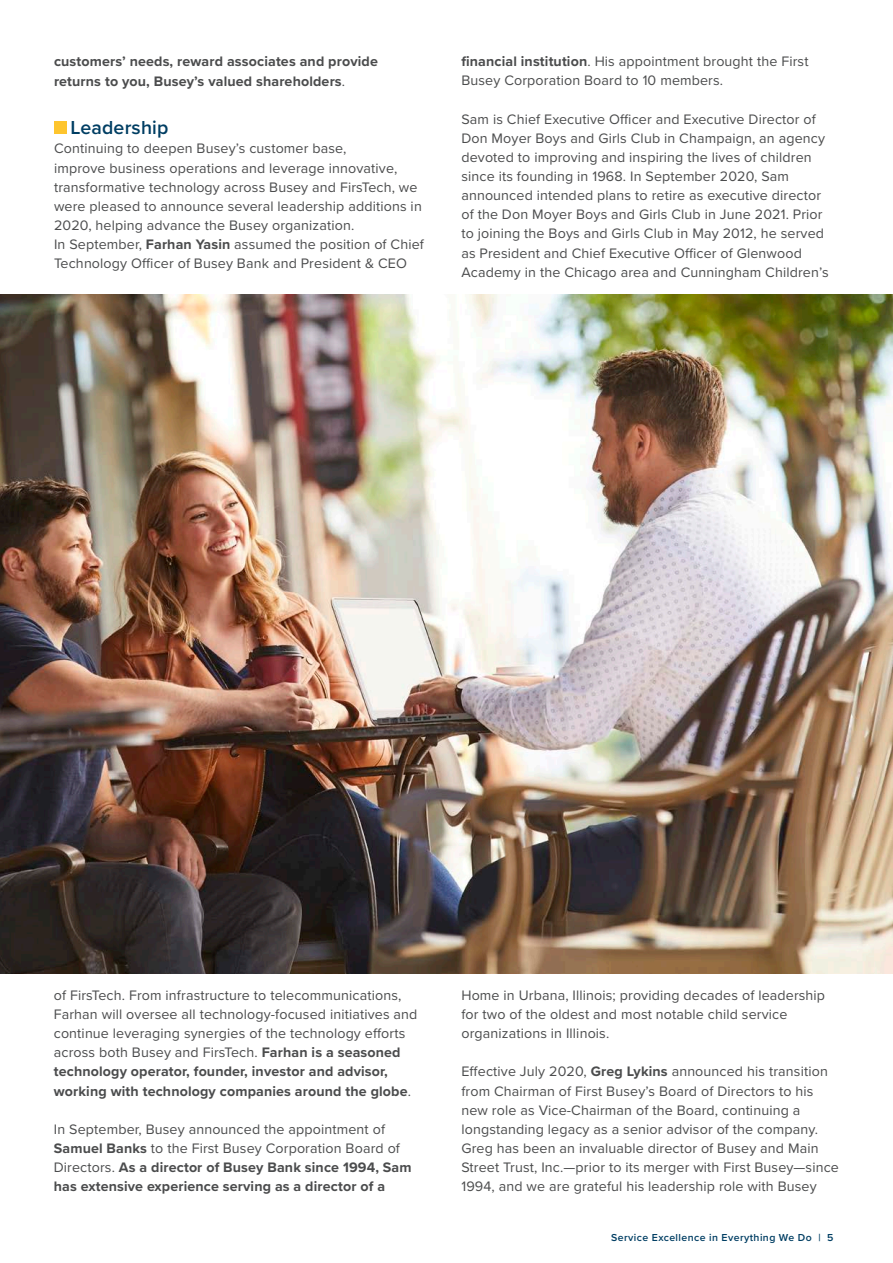
<style>
.page{position:relative;width:893px;height:1263px;background:#fff}
.page>*{position:absolute;margin:0;border:0;box-sizing:border-box;transform-origin:0 0}
.t1{font:600 19.5px "Proxima Nova";letter-spacing:.01em;color:#003e63}
.t2{font:14.25px/19px "Proxima Nova";letter-spacing:.01em;color:#4b4c4d}
.t3{font:700 14.25px/19px "Proxima Nova";letter-spacing:.01em;color:#4b4c4d}
.t4{font:600 10.5px "Proxima Nova";letter-spacing:.04em;color:#003e63}
.s1{font-weight:400}
.s2{font-weight:700}
</style>
<div class="page">
<img style="left:0;top:294px;width:893px;height:679px">
<div style="left:54px;top:122px;width:13px;height:12px;background:#fec52e"></div>
<p class="t3" style="left:54px;top:52px;width:325px">customers’ needs, reward associates and provide returns to you, Busey’s valued shareholders<span class="s1">.</span></p>
<p class="t1" style="left:70px;top:113px;width:100px">Leadership</p>
<p class="t2" style="left:54px;top:139px;width:369px">Continuing to deepen Busey’s customer base,<br>improve business operations and leverage innovative, transformative technology across Busey and FirsTech, we were pleased to announce several leadership additions in 2020, helping advance the Busey organization.</p>
<p class="t2" style="left:54px;top:234px;width:371px">In September, <span class="s2">Farhan Yasin</span> assumed the position of Chief<br>Technology Officer of Busey Bank and President &amp; CEO</p>
<p class="t2" style="left:461px;top:51px;width:349px"><span class="s2">financial institution</span>. His appointment brought the First<br>Busey Corporation Board to 10 members.</p>
<p class="t2" style="left:461px;top:109px;width:369px">Sam is Chief Executive Officer and Executive Director of Don Moyer Boys and Girls Club in Champaign, an agency devoted to improving and inspiring the lives of children since its founding in 1968. In September 2020, Sam announced intended plans to retire as executive director of the Don Moyer Boys and Girls Club in June 2021. Prior to joining the Boys and Girls Club in May 2012, he served as President and Chief Executive Officer of Glenwood Academy in the Chicago area and Cunningham Children’s</p>
<p class="t2" style="left:54px;top:985px;width:365px">of FirsTech. From infrastructure to telecommunications, Farhan will oversee all technology-focused initiatives and continue leveraging synergies of the technology efforts across both Busey and FirsTech. <span class="s2">Farhan is a seasoned technology operator, founder, investor and advisor, working with technology companies around the globe</span>.</p>
<p class="t3" style="left:54px;top:1119px;width:359px"><span class="s1">In September, Busey announced the appointment of </span>Samuel Banks <span class="s1">to the First Busey Corporation Board of Directors.</span> As a director of Busey Bank since 1994, Sam has extensive experience serving as a director of a</p>
<p class="t2" style="left:461px;top:985px;width:365px">Home in Urbana, Illinois; providing decades of leadership for two of the oldest and most notable child service organizations in Illinois.</p>
<p class="t2" style="left:461px;top:1061px;width:368px">Effective July 2020, <span class="s2">Greg Lykins</span> announced his transition from Chairman of First Busey’s Board of Directors to his new role as Vice-Chairman of the Board, continuing a longstanding legacy as a senior advisor of the company.</p>
<p class="t2" style="left:461px;top:1138px;width:379px">Greg has been an invaluable director of Busey and Main<br>Street Trust, Inc.—prior to its merger with First Busey—since<br>1994, and we are grateful his leadership role with Busey</p>
<p class="t4" style="left:611px;top:1229px;width:224px">Service Excellence in Everything We Do | 5</p>
</div>
